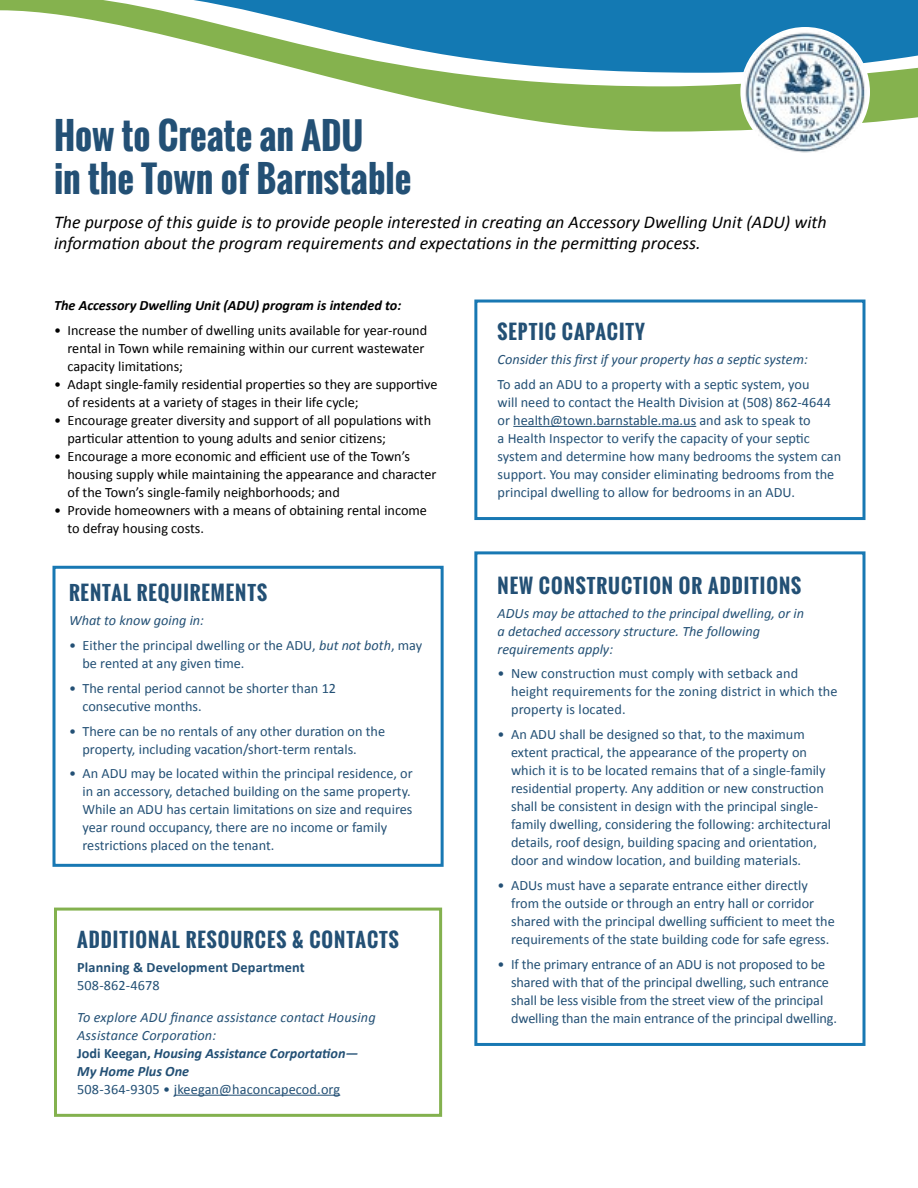
<style>
.page{position:relative;width:918px;height:1188px;background:#fff}
.page>*{position:absolute;margin:0;border:0;box-sizing:border-box;transform-origin:0 0}
.t1{font:700 36px/43.2px "Oswald";color:#235075}
.t2{font:700 19.5px "Oswald";letter-spacing:.05em;color:#235075}
.t3{font:italic 18px/21px "Calibri";color:#000}
.t4{font:14.25px/18px "Calibri";color:#235075}
.t5{font:14.25px/18px "Calibri";color:#000}
.t6{font:italic 14.25px/18px "Calibri";color:#235075}
.t7{font:italic 700 14.25px "Calibri";color:#000}
.t8{font:700 14.25px "Calibri";letter-spacing:.01em;color:#235075}
.s1{font-style:italic}
.s2{font-weight:700;font-style:normal}
.s3{font-weight:700}
</style>
<div class="page">
<svg style="left:0;top:0;width:918px;height:132px"></svg>
<div style="left:52px;top:566px;width:392px;height:301px;border:3px solid #1878b3"></div>
<hr style="left:513px;top:426px;width:183px;height:1px;background:#235075">
<div style="left:474px;top:300px;width:392px;height:220px;border:3px solid #1878b3"></div>
<div style="left:474px;top:551px;width:392px;height:495px;border:3px solid #1878b3"></div>
<div style="left:740px;top:27px;width:130px;height:130px;background:#fff;border-radius:50%"></div>
<img style="left:744px;top:30px;width:123px;height:123px">
<hr style="left:174px;top:1095px;width:166px;height:1px;background:#235075">
<div style="left:54px;top:908px;width:388px;height:209px;border:3px solid #83b14e"></div>
<h1 class="t1" style="left:54px;top:114px;width:359px">How to Create an ADU<br>in the Town of Barnstable</h1>
<p class="t3" style="left:54px;top:211px;width:774px">The purpose of this guide is to provide people interested in creating an Accessory Dwelling Unit (ADU) with information about the program requirements and expectations in the permitting process.</p>
<p class="t7" style="left:54px;top:295px;width:349px">The Accessory Dwelling Unit (ADU) program is intended to:</p>
<p class="t5" style="left:67px;top:321px;width:361px;text-indent:-13px">• Increase the number of dwelling units available for year-round rental in Town while remaining within our current wastewater capacity limitations;</p>
<p class="t5" style="left:67px;top:375px;width:372px;text-indent:-13px">• Adapt single-family residential properties so they are supportive of residents at a variety of stages in their life cycle;</p>
<p class="t5" style="left:67px;top:411px;width:365px;text-indent:-13px">• Encourage greater diversity and support of all populations with particular attention to young adults and senior citizens;</p>
<p class="t5" style="left:67px;top:447px;width:371px;text-indent:-13px">• Encourage a more economic and efficient use of the Town’s housing supply while maintaining the appearance and character of the Town’s single-family neighborhoods; and</p>
<p class="t5" style="left:67px;top:501px;width:361px;text-indent:-13px">• Provide homeowners with a means of obtaining rental income to defray housing costs.</p>
<h2 class="t2" style="left:69px;top:578px;width:200px">RENTAL REQUIREMENTS</h2>
<p class="t6" style="left:69px;top:611px;width:137px">What to know going in:</p>
<p class="t4" style="left:82px;top:636px;width:341px;text-indent:-13px">• Either the principal dwelling or the ADU, <span class="s1">but not both</span>, may be rented at any given time.</p>
<p class="t4" style="left:82px;top:679px;width:255px;text-indent:-13px">• The rental period cannot be shorter than 12 consecutive months.</p>
<p class="t4" style="left:82px;top:721px;width:304px;text-indent:-13px">• There can be no rentals of any other duration on the property, including vacation/short-term rentals.</p>
<p class="t4" style="left:82px;top:764px;width:332px;text-indent:-13px">• An ADU may be located within the principal residence, or in an accessory, detached building on the same property.<br>While an ADU has certain limitations on size and requires year round occupancy, there are no income or family restrictions placed on the tenant.</p>
<h2 class="t2" style="left:77px;top:925px;width:323px">ADDITIONAL RESOURCES &amp; CONTACTS</h2>
<p class="t8" style="left:77px;top:957px;width:229px">Planning &amp; Development Department</p>
<p class="t4" style="left:77px;top:976px;width:84px">508-862-4678</p>
<p class="t6" style="left:77px;top:1007px;width:300px">To explore ADU finance assistance contact Housing Assistance Corporation:<br><span class="s2">Jodi Keegan,</span> <span class="s3">Housing Assistance Corportation— My Home Plus One</span></p>
<p class="t4" style="left:77px;top:1079px;width:265px">508-364-9305 • jkeegan@haconcapecod.org</p>
<h2 class="t2" style="left:498px;top:317px;width:149px">SEPTIC CAPACITY</h2>
<p class="t6" style="left:498px;top:350px;width:312px">Consider this first if your property has a septic system:</p>
<p class="t4" style="left:498px;top:375px;width:345px">To add an ADU to a property with a septic system, you<br>will need to contact the Health Division at (508) 862-4644 or health@town.barnstable.ma.us and ask to speak to<br>a Health Inspector to verify the capacity of your septic system and determine how many bedrooms the system can support. You may consider eliminating bedrooms from the principal dwelling to allow for bedrooms in an ADU.</p>
<h2 class="t2" style="left:498px;top:571px;width:305px">NEW CONSTRUCTION OR ADDITIONS</h2>
<p class="t6" style="left:498px;top:603px;width:308px">ADUs may be attached to the principal dwelling, or in a detached accessory structure. The following requirements apply:</p>
<p class="t4" style="left:511px;top:664px;width:328px;text-indent:-13px">• New construction must comply with setback and height requirements for the zoning district in which the property is located.</p>
<p class="t4" style="left:511px;top:725px;width:322px;text-indent:-13px">• An ADU shall be designed so that, to the maximum extent practical, the appearance of the property on which it is to be located remains that of a single-family residential property. Any addition or new construction shall be consistent in design with the principal single&shy;family dwelling, considering the following: architectural details, roof design, building spacing and orientation, door and window location, and building materials.</p>
<p class="t4" style="left:511px;top:876px;width:325px;text-indent:-13px">• ADUs must have a separate entrance either directly from the outside or through an entry hall or corridor shared with the principal dwelling sufficient to meet the requirements of the state building code for safe egress.</p>
<p class="t4" style="left:511px;top:955px;width:327px;text-indent:-13px">• If the primary entrance of an ADU is not proposed to be shared with that of the principal dwelling, such entrance shall be less visible from the street view of the principal dwelling than the main entrance of the principal dwelling.</p>
</div>
